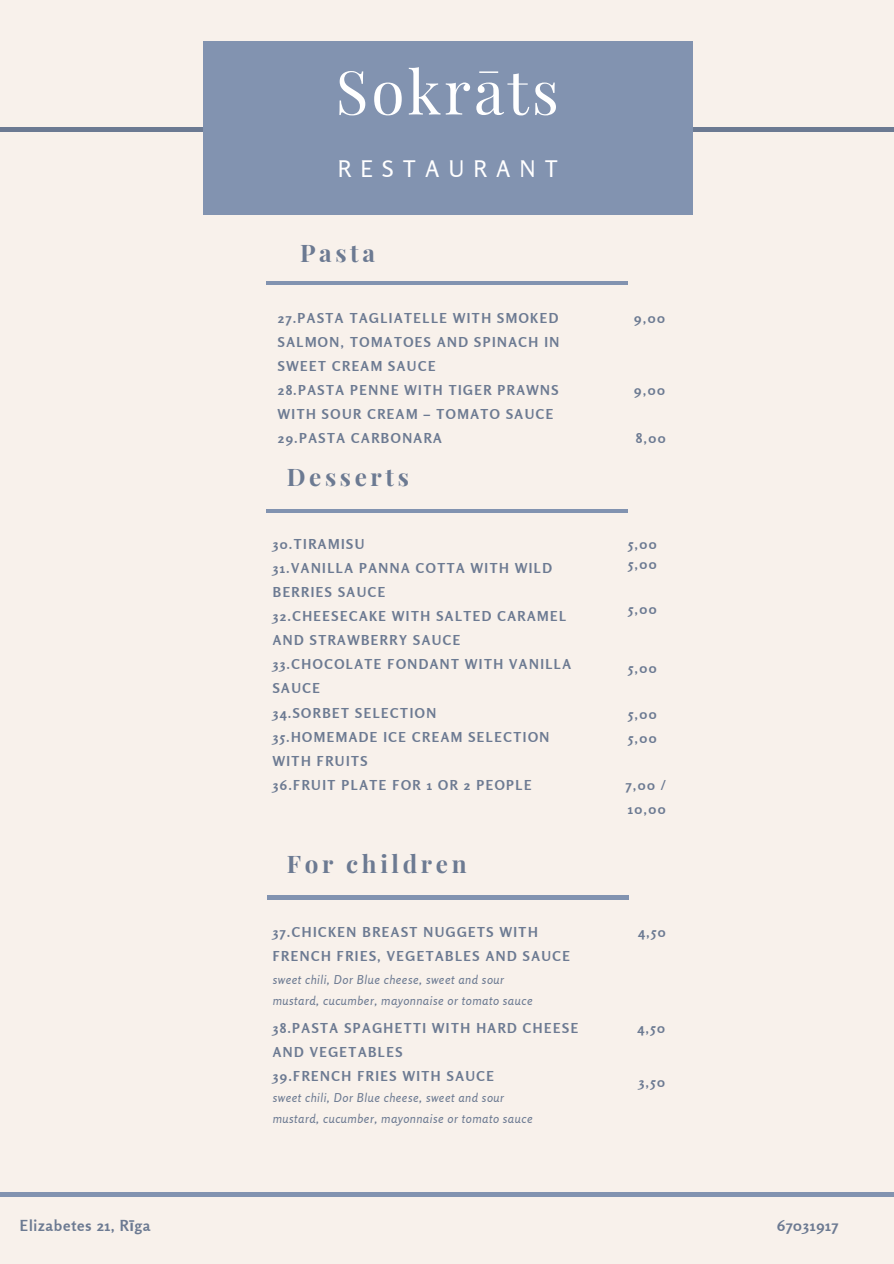
<style>
.page{position:relative;width:894px;height:1264px;background:#fff}
.page>*{position:absolute;margin:0;border:0;box-sizing:border-box;transform-origin:0 0}
.t1{font:60.6px "Playfair Display";letter-spacing:.05em;color:#fff}
.t2{font:700 24.3px "Playfair Display";letter-spacing:.15em;color:#6c7a92}
.t3{font:22.65px "Rosario";letter-spacing:.4em;color:#fff}
.t4{font:700 15.15px "Rosario";letter-spacing:.05em;color:#6c7a92}
.t5{font:700 13.65px/24.2px "Rosario";letter-spacing:.11em;color:#6c7a92}
.t6{font:italic 12.15px/20.9px "Rosario";letter-spacing:.04em;color:#6c7a92}
.s1{font-family:"Noto Sans"}
</style>
<div class="page">
<div style="left:0;top:0;width:893px;height:1263px;background:#f8f1eb"></div>
<hr style="left:0;top:128px;width:893px;height:3px;background:#6c7a92">
<div style="left:203px;top:41px;width:489px;height:173px;background:#8293b0"></div>
<hr style="left:0;top:1192px;width:893px;height:4px;background:#8293b0">
<hr style="left:266px;top:281px;width:361px;height:3px;background:#8293b0">
<hr style="left:266px;top:509px;width:361px;height:3px;background:#8293b0">
<hr style="left:267px;top:895px;width:361px;height:4px;background:#8293b0">
<p class="t1" style="left:335px;top:49px;width:225px">Sokrāts</p>
<p class="t3" style="left:338px;top:155px;width:222px">RESTAURANT</p>
<p class="t2" style="left:300px;top:235px;width:76px">Pasta</p>
<p class="t5" style="left:278px;top:305px;width:283px;text-align:justify">27.PASTA TAGLIATELLE WITH SMOKED SALMON, TOMATOES AND SPINACH IN SWEET CREAM SAUCE</p>
<p class="t5" style="left:278px;top:378px;width:282px">28.PASTA PENNE WITH TIGER PRAWNS<br>WITH SOUR CREAM – TOMATO SAUCE</p>
<p class="t5" style="left:278px;top:426px;width:165px">29.PASTA CARBONARA</p>
<p class="t2" style="left:286px;top:460px;width:124px">Desserts</p>
<p class="t5" style="left:273px;top:531px;width:93px">30.TIRAMISU</p>
<p class="t5" style="left:273px;top:555px;width:280px">31.VANILLA PANNA COTTA WITH WILD<br>BERRIES SAUCE</p>
<p class="t5" style="left:273px;top:604px;width:295px">32.CHEESECAKE WITH SALTED CARAMEL<br>AND STRAWBERRY SAUCE</p>
<p class="t5" style="left:273px;top:652px;width:300px">33.CHOCOLATE FONDANT WITH VANILLA<br>SAUCE</p>
<p class="t5" style="left:273px;top:700px;width:165px">34.SORBET SELECTION</p>
<p class="t5" style="left:273px;top:724px;width:278px">35.HOMEMADE ICE CREAM SELECTION</p>
<p class="t5" style="left:273px;top:748px;width:96px">WITH FRUITS</p>
<p class="t5" style="left:273px;top:772px;width:260px">36.FRUIT PLATE FOR 1 OR 2 PEOPLE</p>
<p class="t2" style="left:286px;top:846px;width:181px">For children</p>
<p class="t5" style="left:273px;top:919px;width:299px">37.CHICKEN BREAST NUGGETS WITH<br>FRENCH FRIES, VEGETABLES AND SAUCE</p>
<p class="t6" style="left:273px;top:969px;width:261px">sweet chili, Dor Blue cheese, sweet and sour mustard, cucumber, mayonnaise or tomato sauce</p>
<p class="t5" style="left:273px;top:1016px;width:307px">38.PASTA SPAGHETTI WITH HARD CHEESE<br>AND VEGETABLES</p>
<p class="t5" style="left:273px;top:1064px;width:223px">39.FRENCH FRIES WITH SAUCE</p>
<p class="t6" style="left:273px;top:1086px;width:261px">sweet chili, Dor Blue cheese, sweet and sour mustard, cucumber, mayonnaise or tomato sauce</p>
<p class="t5" style="left:634px;top:305px;width:32px">9,00</p>
<p class="t5" style="left:634px;top:378px;width:32px">9,00</p>
<p class="t5" style="left:635px;top:426px;width:31px">8,00</p>
<p class="t5" style="left:628px;top:531px;width:30px">5,00</p>
<p class="t5" style="left:628px;top:551px;width:30px">5,00</p>
<p class="t5" style="left:628px;top:596px;width:30px">5,00</p>
<p class="t5" style="left:628px;top:655px;width:30px">5,00</p>
<p class="t5" style="left:628px;top:701px;width:30px">5,00</p>
<p class="t5" style="left:628px;top:725px;width:30px">5,00</p>
<p class="t5" style="left:625px;top:772px;width:41px">7,00 /<br>10,00</p>
<p class="t5" style="left:638px;top:919px;width:29px">4,50</p>
<p class="t5" style="left:637px;top:1016px;width:29px">4,50</p>
<p class="t5" style="left:638px;top:1070px;width:28px">3,50</p>
<p class="t4" style="left:20px;top:1215px;width:132px">Elizabetes 21, R<span class="s1">ī</span>ga</p>
<p class="t4" style="left:777px;top:1215px;width:62px">67031917</p>
</div>
